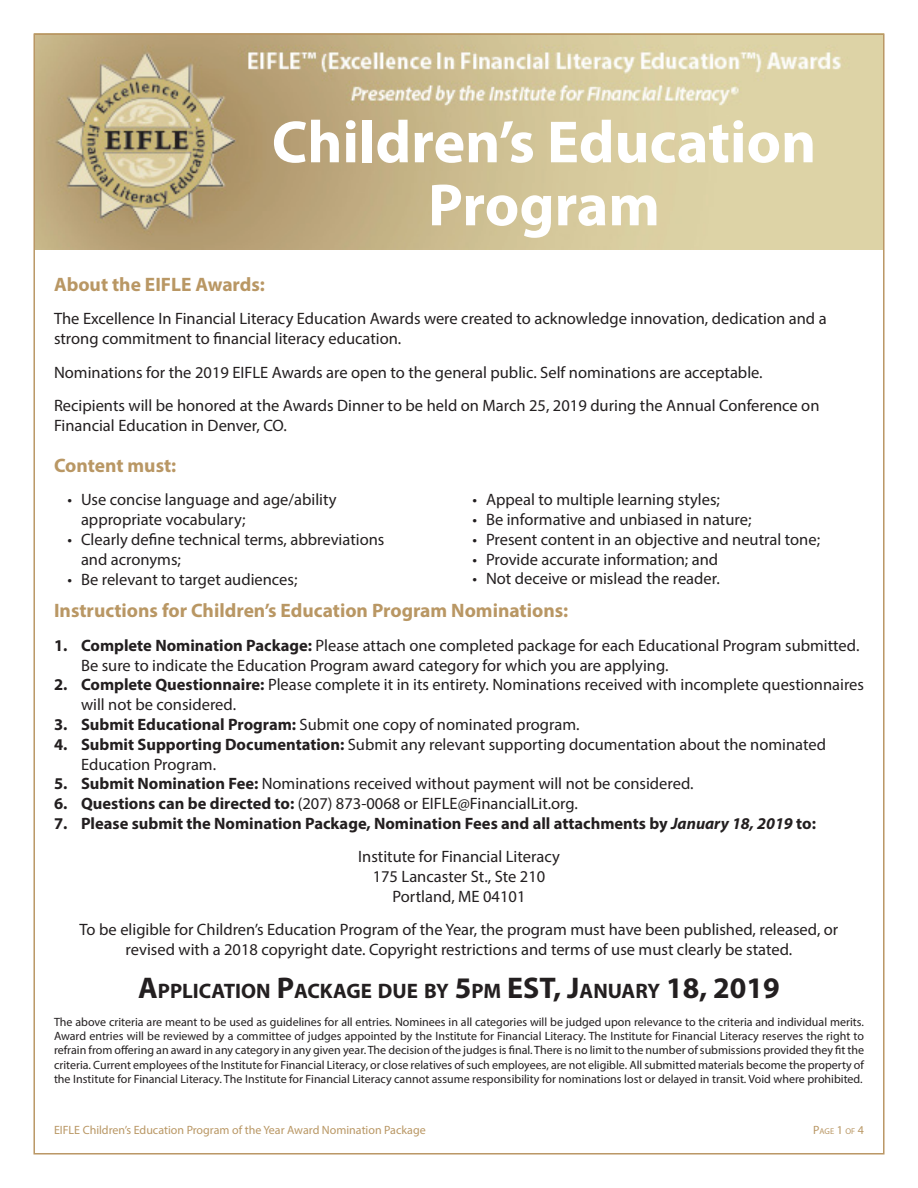
<style>
.page{position:relative;width:918px;height:1188px;background:#fff}
.page>*{position:absolute;margin:0;border:0;box-sizing:border-box;transform-origin:0 0}
.t1{font:700 60px/63px "Myriad Pro";color:#fff;text-align:center}
.t2{font:700 21px "Myriad Pro";color:#231f20}
.t3{font:700 19.5px "Myriad Pro";color:#b99764}
.t4{font:16.5px/19.8px "Myriad Pro";color:#231f20}
.t5{font:700 16.5px "Myriad Pro";color:#231f20}
.t6{font:12px/14.4px "Myriad Pro";color:#231f20;text-align:justify}
.t7{font:12px "Myriad Pro";color:#b99764}
.t8{font:8.4px "Myriad Pro";color:#b99764}
.s1{font-weight:700}
.s2{font-style:italic}
.s3{font-size:30px}
.s4{font-size:12px}
</style>
<div class="page">
<img style="left:36px;top:36px;width:846px;height:214px">
<h1 class="t1" style="left:272px;top:109px;width:546px">Children’s Education<br>Program</h1>
<p class="t3" style="left:54px;top:272px;width:213px">About the EIFLE Awards:</p>
<p class="t4" style="left:54px;top:309px;width:774px">The Excellence In Financial Literacy Education Awards were created to acknowledge innovation, dedication and a strong commitment to financial literacy education.</p>
<p class="t4" style="left:54px;top:362px;width:710px">Nominations for the 2019 EIFLE Awards are open to the general public. Self nominations are acceptable.</p>
<p class="t4" style="left:54px;top:395px;width:767px">Recipients will be honored at the Awards Dinner to be held on March 25, 2019 during the Annual Conference on<br>Financial Education in Denver, CO.</p>
<p class="t3" style="left:54px;top:453px;width:124px">Content must:</p>
<p class="t4" style="left:81px;top:490px;width:257px;text-indent:-14px">• Use concise language and age/ability appropriate vocabulary;</p>
<p class="t4" style="left:81px;top:529px;width:305px;text-indent:-14px">• Clearly define technical terms, abbreviations and acronyms;</p>
<p class="t4" style="left:68px;top:569px;width:231px">• Be relevant to target audiences;</p>
<p class="t4" style="left:472px;top:490px;width:249px">• Appeal to multiple learning styles;</p>
<p class="t4" style="left:472px;top:509px;width:280px">• Be informative and unbiased in nature;</p>
<p class="t4" style="left:472px;top:529px;width:349px">• Present content in an objective and neutral tone;</p>
<p class="t4" style="left:472px;top:549px;width:247px">• Provide accurate information; and</p>
<p class="t4" style="left:472px;top:569px;width:249px">• Not deceive or mislead the reader.</p>
<p class="t3" style="left:54px;top:598px;width:516px">Instructions for Children’s Education Program Nominations:</p>
<p class="t4" style="left:81px;top:635px;width:780px;text-indent:-27px"><span class="s1">1. Complete Nomination Package:</span> Please attach one completed package for each Educational Program submitted.<br>Be sure to indicate the Education Program award category for which you are applying.</p>
<p class="t4" style="left:81px;top:675px;width:785px;text-indent:-27px"><span class="s1">2. Complete Questionnaire:</span> Please complete it in its entirety. Nominations received with incomplete questionnaires will not be considered.</p>
<p class="t4" style="left:54px;top:714px;width:527px"><span class="s1">3. Submit Educational Program:</span> Submit one copy of nominated program.</p>
<p class="t4" style="left:81px;top:734px;width:747px;text-indent:-27px"><span class="s1">4. Submit Supporting Documentation:</span> Submit any relevant supporting documentation about the nominated<br>Education Program.</p>
<p class="t4" style="left:54px;top:774px;width:641px"><span class="s1">5. Submit Nomination Fee:</span> Nominations received without payment will not be considered.</p>
<p class="t4" style="left:54px;top:793px;width:525px"><span class="s1">6. Questions can be directed to:</span> (207) 873-0068 or EIFLE@FinancialLit.org.</p>
<p class="t5" style="left:54px;top:813px;width:764px">7. Please submit the Nomination Package, Nomination Fees and all attachments by <span class="s2">January 18, 2019</span> to:</p>
<p class="t4" style="left:358px;top:847px;width:203px;text-align:center">Institute for Financial Literacy<br>175 Lancaster St., Ste 210<br>Portland, ME 04101</p>
<p class="t4" style="left:80px;top:919px;width:760px;text-align:center">To be eligible for Children’s Education Program of the Year, the program must have been published, released, or revised with a 2018 copyright date. Copyright restrictions and terms of use must clearly be stated.</p>
<p class="t2" style="left:138px;top:977px;width:643px"><span class="s3">A</span>PPLICATION <span class="s3">P</span>ACKAGE DUE BY <span class="s3">5</span>PM <span class="s3">EST, J</span>ANUARY <span class="s3">18, 2019</span></p>
<p class="t6" style="left:54px;top:1014px;width:812px">The above criteria are meant to be used as guidelines for all entries. Nominees in all categories will be judged upon relevance to the criteria and individual merits.<br>Award entries will be reviewed by a committee of judges appointed by the Institute for Financial Literacy. The Institute for Financial Literacy reserves the right to refrain from offering an award in any category in any given year. The decision of the judges is final. There is no limit to the number of submissions provided they fit the criteria. Current employees of the Institute for Financial Literacy, or close relatives of such employees, are not eligible. All submitted materials become the property of the Institute for Financial Literacy. The Institute for Financial Literacy cannot assume responsibility for nominations lost or delayed in transit. Void where prohibited.</p>
<p class="t7" style="left:54px;top:1123px;width:373px">EIFLE Children’s Education Program of the Year Award Nomination Package</p>
<p class="t8" style="left:813px;top:1126px;width:52px"><span class="s4">P</span>AGE <span class="s4">1</span> OF <span class="s4">4</span></p>
</div>
